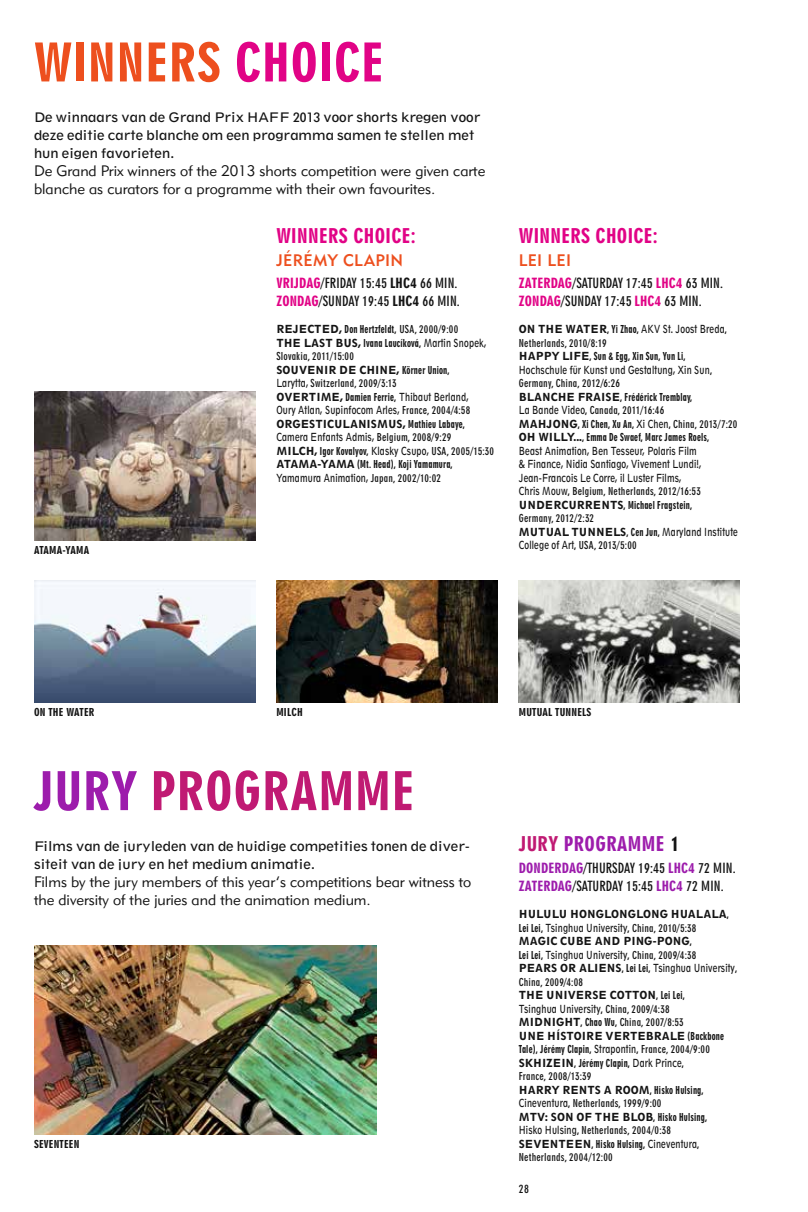
<style>
.page{position:relative;width:808px;height:1212px;background:#fff}
.page>*{position:absolute;margin:0;border:0;box-sizing:border-box;transform-origin:0 0}
.t1{font:51px "Geometric 706 BT Black Condensed B";letter-spacing:.02em;color:#c01a73}
.t2{font:51px "Geometric 706 BT Black Condensed B";letter-spacing:.02em;color:#ed4f1e}
.t3{font:19.5px "Geometric 706 BT Black Condensed B";letter-spacing:.02em;color:#e10386}
.t4{font:19.5px "Geometric 706 BT Black Condensed B";letter-spacing:.02em;color:#9d1cac}
.t5{font:16.5px "Geometric 415 BT Medium A";letter-spacing:.02em;color:#ed4f1e}
.t6{font:15px/18px "Geometric 415 BT Lite A";color:#141414}
.t7{font:13.5px/18px "Geometric 706 BT Bold Condensed B";letter-spacing:.01em;color:#141414}
.t8{font:12.3px/18px "Geometric 212 BT";color:#141414}
.t9{font:11.25px "Geometric 706 BT Bold Condensed B";color:#141414}
.t10{font:condensed 10.5px/13.5px "Geometric 212 BT";letter-spacing:.02em;color:#141414;scale:.8 1}
.t11{font:10.5px/13.5px "Geometric 706 BT Bold Condensed B";letter-spacing:.01em;color:#141414}
.t12{font:10.5px/13.5px "Geometric 706 BT Black Condensed B";letter-spacing:.02em;color:#141414;scale:.8 1}
.t13{font:800 condensed 10.5px/13.5px "Geometric 212 BT";color:#141414}
.t14{font:10.5px "Geometric 706 BT Black Condensed B";letter-spacing:.02em;color:#141414}
.s1{color:#e10386}
.s2{font-family:"Geometric 706 BT Black Condensed B";color:#e10386}
.s3{font-family:"Geometric 706 BT Black Condensed B"}
.s4{font-family:"Geometric 212 BT";font-weight:800;font-stretch:condensed}
.s5{font-family:"Geometric 706 BT Bold Condensed B"}
.s6{font-family:"Geometric 212 BT";font-stretch:condensed}
.s7{font-family:"Geometric 706 BT Black Condensed B";font-weight:400;font-stretch:normal}
.s8{font-weight:800}
.s9{font-family:"Geometric 706 BT Black Condensed B";font-stretch:normal}
.s10{font-family:"Geometric 706 BT Bold Condensed B";font-stretch:normal}
.s11{color:#9d1cac}
.s12{color:#c01a73}
.s13{color:#141414}
.s14{font-family:"Geometric 706 BT Black Condensed B";color:#9d1cac}
.s15{font-weight:400}
.s16{font-family:"Geometric 706 BT Bold Condensed B";font-weight:400;font-stretch:normal}
</style>
<div class="page">
<img style="left:34px;top:945px;width:342px;height:189px">
<img style="left:34px;top:392px;width:221px;height:148px">
<img style="left:276px;top:581px;width:221px;height:121px">
<img style="left:519px;top:581px;width:221px;height:121px">
<img style="left:34px;top:581px;width:221px;height:121px">
<h1 class="t2" style="left:34px;top:32px;width:345px">Winners <span class="s1">choice</span></h1>
<p class="t8" style="left:34px;top:108px;width:448px">De winnaars van de Grand Prix HAFF 2013 voor shorts kregen voor deze editie carte blanche om een programma samen te stellen met hun eigen favorieten.</p>
<h3 class="t6" style="left:34px;top:161px;width:453px">De Grand Prix winners of the 2013 shorts competition were given carte blanche as curators for a programme with their own favourites.</h3>
<p class="t14" style="left:34px;top:543px;width:57px">Atama-Yama</p>
<h2 class="t3" style="left:276px;top:224px;width:141px">Winners choice:</h2>
<h3 class="t5" style="left:276px;top:250px;width:128px">JÉRÉMY CLAPIN</h3>
<p class="t7" style="left:276px;top:274px;width:185px"><span class="s2">Vrijdag</span>/Friday 15:45 <span class="s3">LHC4</span> 66 min.<br><span class="s2">Zondag</span>/Sunday 19:45 <span class="s3">LHC4</span> 66 min.</p>
<p class="t12" style="left:276px;top:322px;width:264px"><span class="s4">REJECTED,</span> Don Hertzfeldt, <span class="s5">USA, 2000/9:00<br></span><span class="s4">THE LAST BUS,</span> Ivana Laucíková, <span class="s6">Martin Snopek,</span></p>
<p class="t11" style="left:276px;top:349px;width:79px">Slovakia, 2011/15:00</p>
<p class="t13" style="left:276px;top:363px;width:175px">SOUVEN IR D E CHIN E, <span class="s7">Körner Union,</span></p>
<p class="t11" style="left:276px;top:376px;width:122px"><span class="s6">Larytta,</span> Switzerland, 2009/3:13</p>
<p class="t10" style="left:276px;top:390px;width:244px"><span class="s8">OVERTIME,</span> <span class="s9">Damien Ferrie,</span> Thibaut Berland, Oury Atlan, Supinfocom Arles, <span class="s10">France, 2004/4:58<br></span><span class="s8">ORGESTICULAN ISMUS,</span> <span class="s9">Mathieu Labaye, </span>Camera Enfants Admis, <span class="s10">Belgium, 2008/9:29</span></p>
<p class="t11" style="left:276px;top:444px;width:219px"><span class="s4">MILCH,</span> <span class="s3">Igor Kovalyov,</span> <span class="s6">Klasky Csupo,</span> USA, 2005/15:30</p>
<p class="t12" style="left:276px;top:457px;width:222px"><span class="s4">ATAMA-YAMA</span> (Mt. Head), Koji Yamamura,</p>
<p class="t10" style="left:276px;top:471px;width:207px">Yamamura Animation, <span class="s10">Japan, 2002/10:02</span></p>
<h2 class="t3" style="left:519px;top:224px;width:140px">Winners choice:</h2>
<h3 class="t5" style="left:519px;top:250px;width:54px">LEI LEI</h3>
<p class="t7" style="left:519px;top:274px;width:206px"><span class="s2">Zaterdag</span>/Saturday 17:45 <span class="s2">LHC4</span> 63 min.<br><span class="s2">Zondag</span>/Sunday 17:45 <span class="s2">LHC4</span> 63 min.</p>
<p class="t10" style="left:519px;top:322px;width:262px"><span class="s8">ON THE WATER</span><span class="s9">, Yi Zhao,</span> AKV St. Joost Breda<span class="s9">,</span></p>
<p class="t11" style="left:519px;top:336px;width:89px">Netherlands, 2010/8:19</p>
<p class="t12" style="left:519px;top:349px;width:210px"><span class="s4">H APPY LIFE</span>, Sun &amp; Egg, Xin Sun, Yun Li,</p>
<p class="t10" style="left:519px;top:363px;width:243px">Hochschule für Kunst und Gestaltung, Xin Sun<span class="s9">,</span></p>
<p class="t11" style="left:519px;top:376px;width:103px">Germany, China, 2012/6:26</p>
<p class="t12" style="left:519px;top:390px;width:218px"><span class="s4">BLAN CHE FRAISE</span>, Frédérick Tremblay,</p>
<p class="t11" style="left:519px;top:403px;width:220px"><span class="s6">La Bande Video</span><span class="s3">,</span> Canada, 2011/16:46<br><span class="s4">MAHJONG</span><span class="s3">, Xi Chen, Xu An,</span> <span class="s6">Xi Chen</span><span class="s3">,</span> China, 2013/7:20</p>
<p class="t12" style="left:519px;top:430px;width:240px"><span class="s4">OH WILLY...</span>, Emma De Swaef, Marc James Roels,</p>
<p class="t10" style="left:519px;top:444px;width:230px">Beast Animation, Ben Tesseur, Polaris Film &amp; Finance, Nidia Santiago, Vivement Lundi!,<br>Jean-Francois Le Corre, il Luster Films,</p>
<p class="t11" style="left:519px;top:484px;width:184px"><span class="s6">Chris Mouw</span><span class="s3">,</span> Belgium, Netherlands, 2012/16:53</p>
<p class="t13" style="left:519px;top:498px;width:10px">UND</p>
<p class="t12" style="left:545px;top:498px;width:186px"><span class="s4">ERCURRENTS</span>, Michael Fragstein,</p>
<p class="t11" style="left:519px;top:511px;width:77px">Germany, 2012/2:32</p>
<p class="t10" style="left:519px;top:525px;width:275px"><span class="s8">MUTUAL TUNN ELS</span><span class="s9">, Cen Jun,</span> Maryland Institute</p>
<p class="t11" style="left:519px;top:538px;width:119px"><span class="s6">College of Art</span><span class="s3">,</span> USA, 2013/5:00</p>
<p class="t14" style="left:34px;top:705px;width:56px">On the Water</p>
<p class="t14" style="left:276px;top:705px;width:26px">Milch</p>
<h1 class="t1" style="left:34px;top:760px;width:376px"><span class="s11">Jury</span> programme</h1>
<p class="t8" style="left:34px;top:837px;width:436px">Films van de juryleden van de huidige competities tonen de diver&shy;siteit van de jury en het medium animatie.</p>
<h3 class="t6" style="left:34px;top:872px;width:439px">Films by the jury members of this year’s competitions bear witness to the diversity of the juries and the animation medium.</h3>
<p class="t14" style="left:34px;top:1137px;width:47px">Seventee n</p>
<p class="t14" style="left:519px;top:705px;width:74px">Mutual Tunnels</p>
<h2 class="t4" style="left:519px;top:832px;width:163px"><span class="s12">Jury</span> programme <span class="s13">1</span></h2>
<p class="t7" style="left:519px;top:859px;width:218px"><span class="s14">Donderdag</span>/Th ursday 19:45 <span class="s14">LHC4</span> 72 min.<br><span class="s14">Zaterdag</span>/Saturday 15:45 <span class="s14">LHC4</span> 72 min.</p>
<p class="t13" style="left:519px;top:907px;width:220px">H ULULU HONGLONGLONG H UALALA<span class="s7">, Lei Lei,</span> <span class="s15">Tsinghua University</span><span class="s7">,</span> <span class="s16">China, 2010/5:38<br></span>MAGIC CUBE AND PING-PONG<span class="s7">,<br>Lei Lei,</span> <span class="s15">Tsinghua University</span><span class="s7">,</span> <span class="s16">China, 2009/4:38<br></span>PEARS OR ALIEN S<span class="s7">, Lei Lei,</span> <span class="s15">Tsinghua University</span><span class="s7">,</span></p>
<p class="t11" style="left:519px;top:975px;width:66px">China, 2009/4:08</p>
<p class="t10" style="left:519px;top:988px;width:209px"><span class="s8">THE UN IVERSE COTTON</span><span class="s9">, Lei Lei,<br></span>Tsinghua University<span class="s9">,</span> <span class="s10">China, 2009/4:38</span></p>
<p class="t11" style="left:519px;top:1015px;width:167px"><span class="s4">MIDN IGHT</span><span class="s3">, Chao Wu,</span> China, 2007/8:53</p>
<p class="t13" style="left:519px;top:1029px;width:207px">UN E H ÍSTOIRE VERTEBRALE <span class="s7">(Backbone</span></p>
<p class="t12" style="left:519px;top:1042px;width:240px">Tale), Jérémy Clapin, <span class="s6">Strapontin</span>, <span class="s5">France, 2004/9:00<br></span><span class="s4">SKHIZEIN</span>, Jérémy Clapin, <span class="s6">Dark Prince</span>,</p>
<p class="t11" style="left:519px;top:1069px;width:74px">France, 2008/13:39</p>
<p class="t13" style="left:519px;top:1083px;width:186px">H ARRY RENTS A ROOM<span class="s7">, Hisko Hulsing,</span></p>
<p class="t11" style="left:519px;top:1096px;width:144px"><span class="s6">Cineventura</span><span class="s3">,</span> Netherlands, 1999/9:00</p>
<p class="t13" style="left:519px;top:1110px;width:190px">MTV: SON OF THE BLOB<span class="s7">, Hisko Hulsing,</span></p>
<p class="t11" style="left:519px;top:1123px;width:154px"><span class="s6">Hisko Hulsing</span><span class="s3">,</span> Netherlands, 2004/0:38</p>
<p class="t12" style="left:519px;top:1137px;width:227px"><span class="s4">SEVENT EEN</span>, Hisko Hulsing, <span class="s6">Cineventura</span>,</p>
<p class="t11" style="left:519px;top:1150px;width:95px">Netherlands, 2004/12:00</p>
<p class="t9" style="left:519px;top:1182px;width:12px">28</p>
</div>
